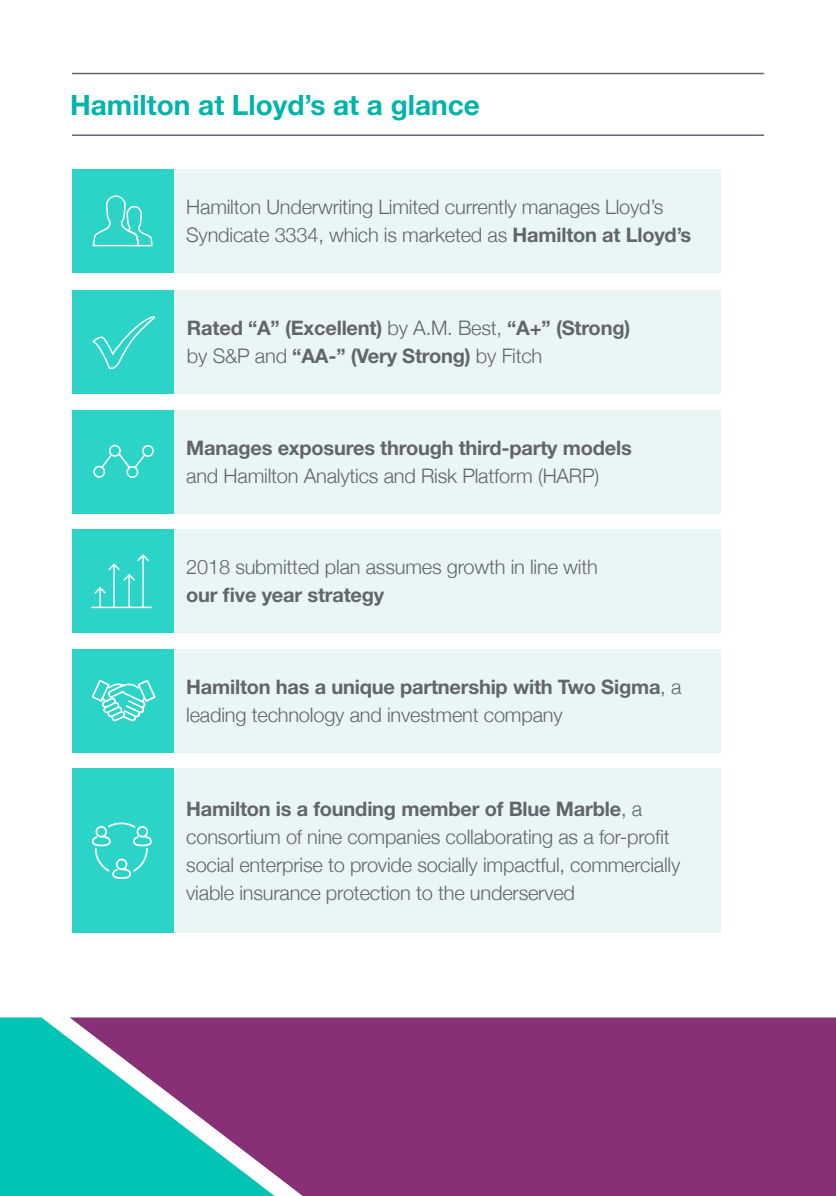
<style>
.page{position:relative;width:836px;height:1196px;background:#fff}
.page>*{position:absolute;margin:0;border:0;box-sizing:border-box;transform-origin:0 0}
.BODY{font:700 28px "Helvetica Neue LT Std";color:#00b4a9}
.BODY-2{font:300 20px/28px "Helvetica Neue";letter-spacing:-.01em;color:#63656a}
.BODY-3{font:700 20px/28px "Helvetica Neue LT Std";letter-spacing:-.01em;color:#63656a}
.s1{font-family:"Helvetica Neue LT Std";font-weight:700}
.s2{font-family:"Helvetica Neue";font-weight:300}
</style>
<div class="page">
<div style="left:174px;top:169px;width:546px;height:104px;background:#eaf6f4"></div>
<div style="left:174px;top:290px;width:546px;height:104px;background:#eaf6f4"></div>
<div style="left:174px;top:409px;width:546px;height:104px;background:#eaf6f4"></div>
<div style="left:174px;top:529px;width:546px;height:104px;background:#eaf6f4"></div>
<div style="left:174px;top:648px;width:546px;height:104px;background:#eaf6f4"></div>
<div style="left:174px;top:768px;width:546px;height:164px;background:#eaf6f4"></div>
<div style="left:72px;top:169px;width:102px;height:104px;background:#2bd4c7"></div>
<div style="left:72px;top:290px;width:102px;height:104px;background:#2bd4c7"></div>
<div style="left:72px;top:409px;width:102px;height:104px;background:#2bd4c7"></div>
<div style="left:72px;top:529px;width:102px;height:104px;background:#2bd4c7"></div>
<div style="left:72px;top:648px;width:102px;height:104px;background:#2bd4c7"></div>
<div style="left:72px;top:768px;width:102px;height:164px;background:#2bd4c7"></div>
<svg style="left:92px;top:316px;width:64px;height:54px"></svg>
<svg style="left:93px;top:445px;width:61px;height:33px"></svg>
<svg style="left:92px;top:195px;width:61px;height:52px"></svg>
<svg style="left:92px;top:822px;width:60px;height:56px"></svg>
<div style="left:0;top:1017px;width:70px;height:178px;background:#00c4b4"></div>
<svg style="left:70px;top:1017px;width:765px;height:178px;background:#7a4a82"></svg>
<hr style="left:72px;top:73px;width:691px;height:1px;background:#63656a">
<hr style="left:72px;top:134px;width:691px;height:2px;background:#63656a">
<svg style="left:91px;top:679px;width:65px;height:42px"></svg>
<svg style="left:91px;top:554px;width:61px;height:54px"></svg>
<p class="BODY" style="left:70px;top:88px;width:411px">Hamilton at Lloyd’s at a glance</p>
<p class="BODY-2" style="left:186px;top:191px;width:506px">Hamilton Underwriting Limited currently manages Lloyd’s<br>Syndicate 3334, which is marketed as <span class="s1">Hamilton at Lloyd’s</span></p>
<p class="BODY-3" style="left:187px;top:313px;width:444px">Rated “A” (Excellent) <span class="s2">by A.M. Best,</span> “A+” (Strong) <span class="s2">by S&amp;P and</span> “AA-” (Very Strong) <span class="s2">by Fitch</span></p>
<p class="BODY-2" style="left:186px;top:432px;width:447px"><span class="s1">Manages exposures through third-party models </span>and Hamilton Analytics and Risk Platform (HARP)</p>
<p class="BODY-2" style="left:186px;top:551px;width:413px">2018 submitted plan assumes growth in line with <span class="s1">our five year strategy</span></p>
<p class="BODY-3" style="left:186px;top:672px;width:496px">Hamilton has a unique partnership with Two Sigma<span class="s2">, a leading technology and investment company</span></p>
<p class="BODY-2" style="left:186px;top:793px;width:495px"><span class="s1">Hamilton is a founding member of Blue Marble</span>, a consortium of nine companies collaborating as a for-profit social enterprise to provide socially impactful, commercially viable insurance protection to the underserved</p>
</div>
